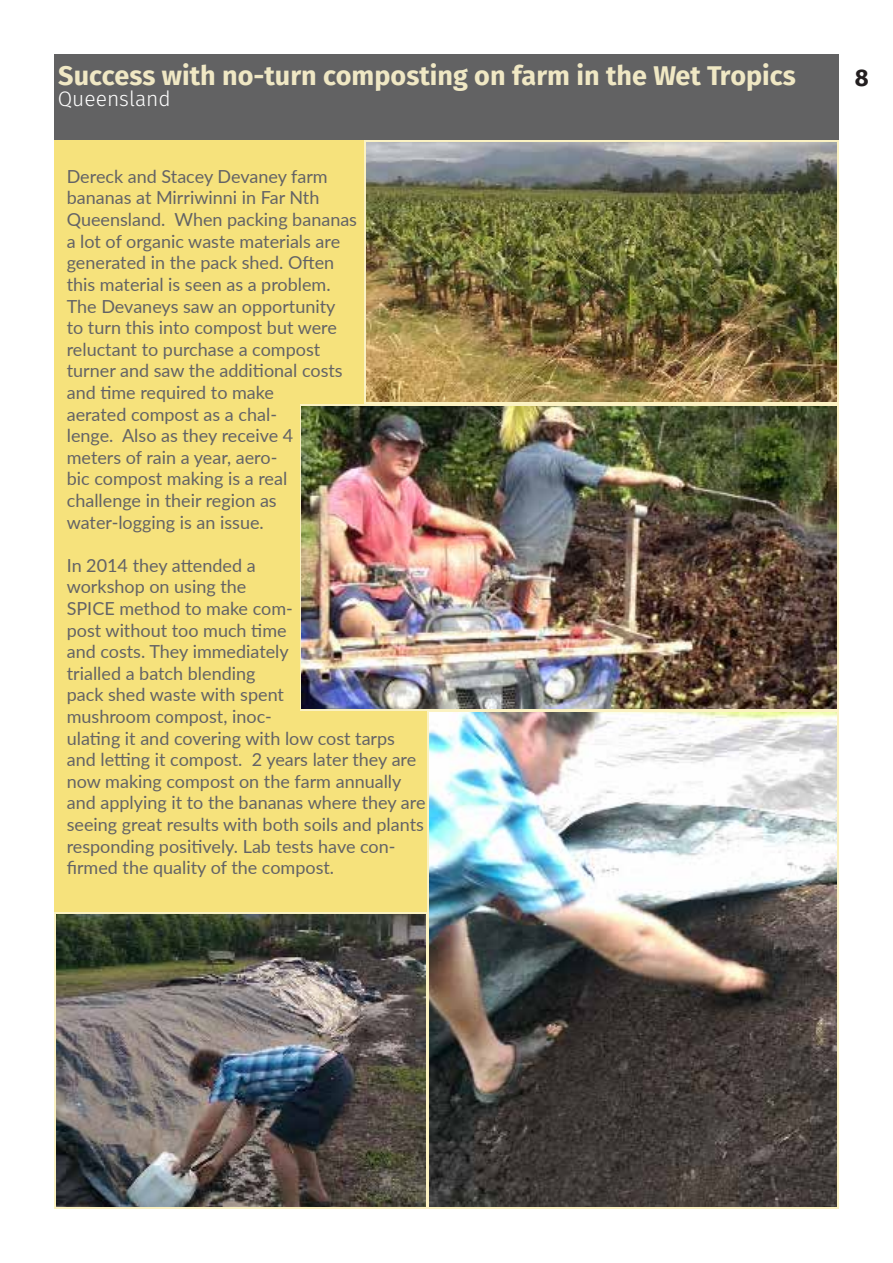
<style>
.page{position:relative;width:893px;height:1263px;background:#fff}
.page>*{position:absolute;margin:0;border:0;box-sizing:border-box;transform-origin:0 0}
.t1{font:700 27px "Fira Sans";color:#f0e8c4}
.t2{font:700 24px "Fira Sans";color:#231f20}
.t3{font:300 21px "Fira Sans";color:#fff}
.t4{font:18px/21.6px "Lato";color:#636366}
</style>
<div class="page">
<div style="left:54px;top:54px;width:785px;height:86px;background:#626263"></div>
<div style="left:54px;top:140px;width:382px;height:891px;background:#f6e27c"></div>
<svg style="left:364px;top:140px;width:475px;height:264px;background:#f3e9b9"></svg>
<img style="left:367px;top:142px;width:470px;height:260px">
<img style="left:300px;top:404px;width:538px;height:306px">
<img style="left:302px;top:406px;width:534px;height:302px">
<svg style="left:54px;top:912px;width:373px;height:296px;background:#d1caa4"></svg>
<img style="left:429px;top:712px;width:408px;height:494px">
<img style="left:56px;top:914px;width:369px;height:292px">
<h1 class="t1" style="left:58px;top:56px;width:739px">Success with no-turn composting on farm in the Wet Tropics</h1>
<p class="t3" style="left:58px;top:84px;width:114px">Queensland</p>
<p class="t4" style="left:67px;top:165px;width:292px">Dereck and Stacey Devaney farm bananas at Mirriwinni in Far Nth<br>Queensland. When packing bananas a lot of organic waste materials are generated in the pack shed. Often this material is seen as a problem.<br>The Devaneys saw an opportunity<br>to turn this into compost but were reluctant to purchase a compost turner and saw the additional costs and time required to make<br>aerated compost as a chal-<br>lenge. Also as they receive 4<br>meters of rain a year, aero-<br>bic compost making is a real challenge in their region as water-logging is an issue.</p>
<p class="t4" style="left:67px;top:554px;width:360px">In 2014 they attended a<br>workshop on using the<br>SPICE method to make com-<br>post without too much time<br>and costs. They immediately<br>trialled a batch blending<br>pack shed waste with spent<br>mushroom compost, inoc-<br>ulating it and covering with low cost tarps and letting it compost. 2 years later they are now making compost on the farm annually and applying it to the bananas where they are seeing great results with both soils and plants responding positively. Lab tests have con&shy;firmed the quality of the compost.</p>
<h2 class="t2" style="left:855px;top:61px;width:15px">8</h2>
</div>
